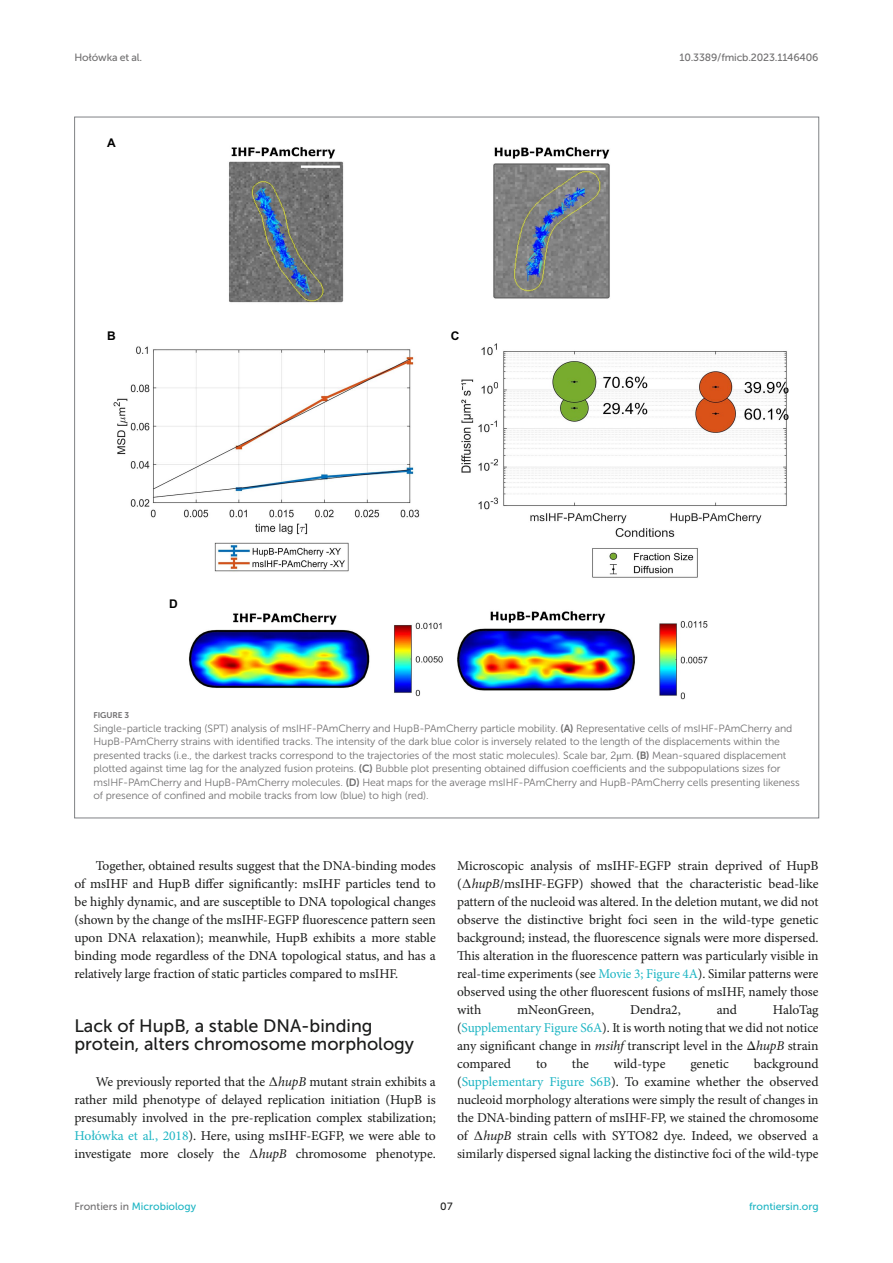
<style>
.page{position:relative;width:893px;height:1263px;background:#fff}
.page>*{position:absolute;margin:0;border:0;box-sizing:border-box;transform-origin:0 0}
.HEAD_2{font:18px/18px "Museo Sans 500";color:#1b1c1b}
.TEXT_FLUSH{font:13.5px/18px "Minion Pro";letter-spacing:-.005em;color:#1b1c1b;text-align:justify}
.TEXT{font:13.5px/18px "Minion Pro";letter-spacing:-.005em;color:#1b1c1b;text-align:justify}
.t1{font:700 12px "Arial";color:#000}
.FIG_LEG{font:10.5px/13.5px "Museo Sans 300";letter-spacing:-.01em;color:#706f70}
.t2{font:10.5px "Museo Sans 500";letter-spacing:-.015em;color:#706f70}
.t3{font:10.5px "Museo Sans 500";color:#1db5c3}
.t4{font:10.5px "Museo Sans 500";color:#1b1c1b}
.FIG_HD{font:8.25px "Museo Sans 700";letter-spacing:-.01em;color:#706f70}
.s1{font-family:"Museo Sans 700"}
.s2{font-family:"STIX General"}
.s3{font-style:italic}
.s4{color:#1db5c3}
.s5{color:#706f70}
</style>
<div class="page">
<img style="left:113px;top:146px;width:676px;height:553px">
<p class="t2" style="left:74px;top:51px;width:69px">Hołówka et al.</p>
<p class="t2" style="left:679px;top:51px;width:141px">10.3389/fmicb.2023.1146406</p>
<p class="t1" style="left:107px;top:135px;width:10px">A</p>
<p class="t1" style="left:107px;top:327px;width:10px">B</p>
<p class="t1" style="left:169px;top:595px;width:10px">D</p>
<p class="t1" style="left:451px;top:327px;width:10px">C</p>
<p class="FIG_HD" style="left:94px;top:710px;width:37px">FIGURE 3</p>
<p class="FIG_LEG" style="left:94px;top:721px;width:708px">Single-particle tracking (SPT) analysis of msIHF-PAmCherry and HupB-PAmCherry particle mobility. <span class="s1">(A)</span> Representative cells of msIHF-PAmCherry and HupB-PAmCherry strains with identified tracks. The intensity of the dark blue color is inversely related to the length of the displacements within the presented tracks (i.e., the darkest tracks correspond to the trajectories of the most static molecules). Scale bar, 2 <span class="s2">μ</span>m. <span class="s1">(B)</span> Mean-squared displacement plotted against time lag for the analyzed fusion proteins. <span class="s1">(C)</span> Bubble plot presenting obtained diffusion coefficients and the subpopulations sizes for msIHF-PAmCherry and HupB-PAmCherry molecules. <span class="s1">(D)</span> Heat maps for the average msIHF-PAmCherry and HupB-PAmCherry cells presenting likeness of presence of confined and mobile tracks from low (blue) to high (red).</p>
<p class="TEXT" style="left:74px;top:857px;width:363px;text-indent:21px">Together, obtained results suggest that the DNA-binding modes of msIHF and HupB differ significantly: msIHF particles tend to be highly dynamic, and are susceptible to DNA topological changes (shown by the change of the msIHF-EGFP fluorescence pattern seen upon DNA relaxation); meanwhile, HupB exhibits a more stable binding mode regardless of the DNA topological status, and has a relatively large fraction of static particles compared to msIHF.</p>
<p class="HEAD_2" style="left:74px;top:1017px;width:341px">Lack of HupB, a stable DNA-binding protein, alters chromosome morphology</p>
<p class="TEXT_FLUSH" style="left:74px;top:1073px;width:363px;text-indent:21px">We previously reported that the <span class="s2">∆</span><span class="s3">hupB</span> mutant strain exhibits a rather mild phenotype of delayed replication initiation (HupB is presumably involved in the pre-replication complex stabilization; <span class="s4">Hołówka et al., 2018</span>). Here, using msIHF-EGFP, we were able to investigate more closely the <span class="s2">∆</span><span class="s3">hupB</span> chromosome phenotype.</p>
<p class="TEXT_FLUSH" style="left:457px;top:857px;width:363px">Microscopic analysis of msIHF-EGFP strain deprived of HupB (<span class="s2">∆</span><span class="s3">hupB</span>/msIHF-EGFP) showed that the characteristic bead-like pattern of the nucleoid was altered. In the deletion mutant, we did not observe the distinctive bright foci seen in the wild-type genetic background; instead, the fluorescence signals were more dispersed.<br>This alteration in the fluorescence pattern was particularly visible in real-time experiments (see <span class="s4">Movie 3; Figure 4A</span>). Similar patterns were observed using the other fluorescent fusions of msIHF, namely those with</p>
<p class="TEXT_FLUSH" style="left:457px;top:1001px;width:363px;text-indent:316px">HaloTag (<span class="s4">Supplementary Figure S6A</span>). It is worth noting that we did not notice any significant change in <span class="s3">msihf</span> transcript level in the <span class="s2">Δ</span><span class="s3">hupB</span> strain compared</p>
<p class="TEXT_FLUSH" style="left:517px;top:1001px;width:79px">mNeonGreen,</p>
<p class="TEXT_FLUSH" style="left:630px;top:1001px;width:52px">Dendra2,</p>
<p class="TEXT_FLUSH" style="left:717px;top:1001px;width:22px">and</p>
<p class="TEXT_FLUSH" style="left:457px;top:1055px;width:363px;text-indent:297px">background (<span class="s4">Supplementary Figure S6B</span>). To examine whether the observed nucleoid morphology alterations were simply the result of changes in the DNA-binding pattern of msIHF-FP, we stained the chromosome of <span class="s2">∆</span><span class="s3">hupB</span> strain cells with SYTO82 dye. Indeed, we observed a similarly dispersed signal lacking the distinctive foci of the wild-type</p>
<p class="TEXT_FLUSH" style="left:536px;top:1055px;width:12px">to</p>
<p class="TEXT_FLUSH" style="left:572px;top:1055px;width:19px">the</p>
<p class="TEXT_FLUSH" style="left:614px;top:1055px;width:53px">wild-type</p>
<p class="TEXT_FLUSH" style="left:690px;top:1055px;width:40px">genetic</p>
<p class="t3" style="left:74px;top:1200px;width:123px"><span class="s5">Frontiers in</span> Microbiology</p>
<p class="t4" style="left:440px;top:1200px;width:14px">07</p>
<p class="t3" style="left:749px;top:1200px;width:71px">frontiersin.org</p>
</div>
